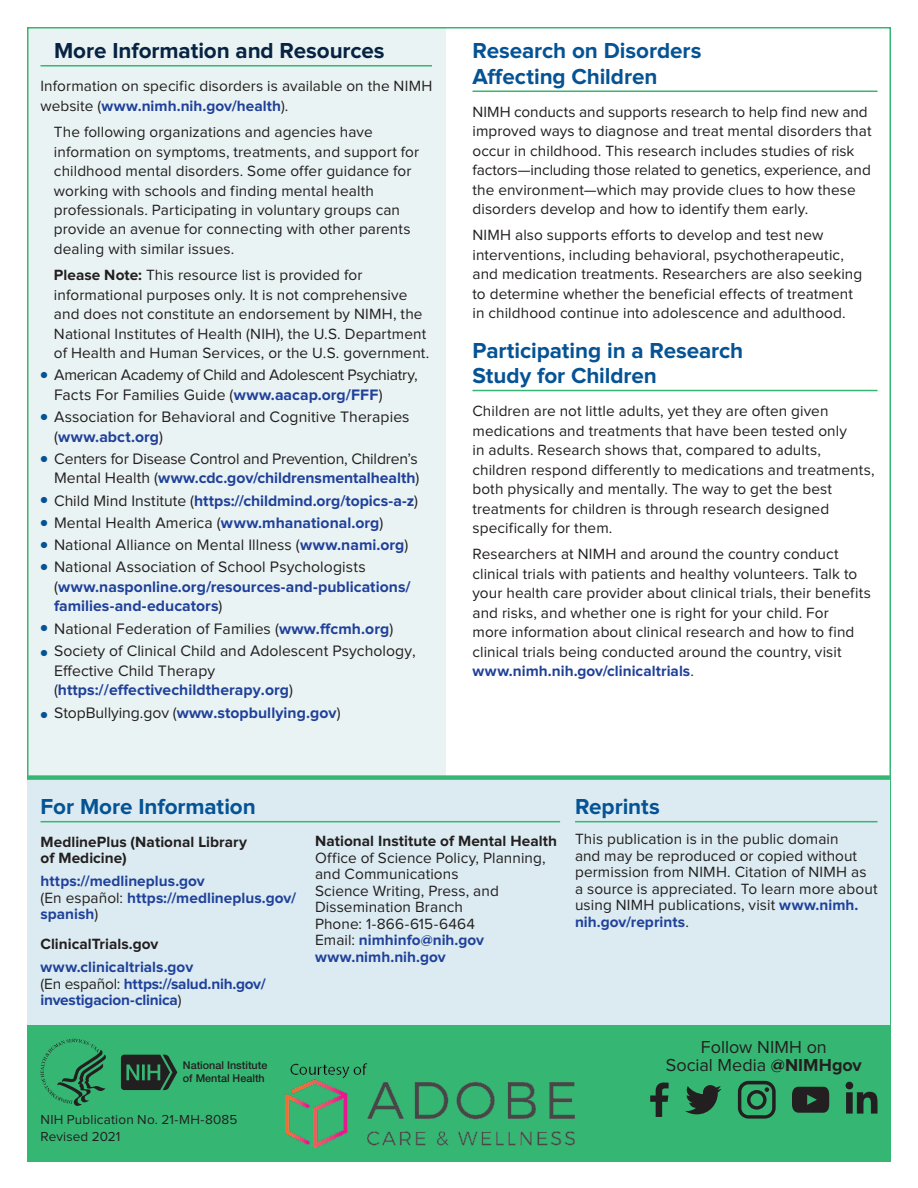
<style>
.page{position:relative;width:918px;height:1188px;background:#fff}
.page>*{position:absolute;margin:0;border:0;box-sizing:border-box;transform-origin:0 0}
.t1{font:700 22.5px/25.5px "Proxima Nova";letter-spacing:-.005em;color:#055394}
.t2{font:700 22.5px "Proxima Nova";letter-spacing:-.005em;color:#062341}
.t3{font:18px/18px "Proxima Nova";color:#231f20;text-align:center}
.t4{font:15.75px/19.5px "Proxima Nova";letter-spacing:.005em;color:#231f20}
.t5{font:700 15.75px/19.5px "Proxima Nova";letter-spacing:.005em;color:#20419a}
.t6{font:15.75px/19.5px "Proxima Nova";letter-spacing:-.015em;color:#231f20;text-align:right}
.t7{font:15.75px/19.5px "Proxima Nova";letter-spacing:-.02em;color:#231f20}
.t8{font:15.3px/19.5px "Proxima Nova";letter-spacing:.005em;color:#231f20}
.t9{font:700 15.3px/16.5px "Proxima Nova";color:#20419a}
.t10{font:700 15.3px/16.5px "Proxima Nova";letter-spacing:.005em;color:#231f20}
.t11{font:13.5px/16.5px "Proxima Nova";letter-spacing:.015em;color:#231f20}
.s1{font-weight:700;color:#20419a}
.s2{font-weight:700}
.s3{font-size:10.5px;color:#055394}
.s4{font-weight:400;font-size:10.5px;color:#055394}
.s5{font-weight:400;color:#231f20}
</style>
<div class="page">
<div style="left:28px;top:27px;width:418px;height:752px;background:#eaf3f3"></div>
<div style="left:27px;top:778px;width:863px;height:356px;background:#dcebf1"></div>
<div style="left:27px;top:1026px;width:864px;height:136px;background:#35b773"></div>
<hr style="left:40px;top:821px;width:520px;height:1px;background:#35b773">
<hr style="left:575px;top:821px;width:303px;height:1px;background:#35b773">
<svg style="left:41px;top:1039px;width:65px;height:67px"></svg>
<svg style="left:121px;top:1055px;width:56px;height:35px"></svg>
<svg style="left:685px;top:1085px;width:37px;height:30px"></svg>
<svg style="left:792px;top:1087px;width:37px;height:26px"></svg>
<svg style="left:738px;top:1081px;width:38px;height:38px"></svg>
<svg style="left:650px;top:1083px;width:19px;height:34px"></svg>
<svg style="left:846px;top:1082px;width:32px;height:32px"></svg>
<hr style="left:40px;top:65px;width:392px;height:2px;background:#35b773">
<hr style="left:472px;top:91px;width:406px;height:1px;background:#35b773">
<hr style="left:472px;top:390px;width:406px;height:1px;background:#35b773">
<div style="left:27px;top:775px;width:863px;height:5px;background:#35b773"></div>
<img style="left:285px;top:1063px;width:289px;height:84px">
<h1 class="t2" style="left:54px;top:40px;width:332px">More Information and Resources</h1>
<p class="t8" style="left:40px;top:77px;width:393px">Information on specific disorders is available on the NIMH website (<span class="s1">www.nimh.nih.gov/health</span>).</p>
<p class="t8" style="left:54px;top:123px;width:367px">The following organizations and agencies have information on symptoms, treatments, and support for childhood mental disorders. Some offer guidance for working with schools and finding mental health professionals. Participating in voluntary groups can provide an avenue for connecting with other parents dealing with similar issues.</p>
<p class="t8" style="left:54px;top:266px;width:377px"><span class="s2">Please Note:</span> This resource list is provided for informational purposes only. It is not comprehensive and does not constitute an endorsement by NIMH, the National Institutes of Health (NIH), the U.S. Department of Health and Human Services, or the U.S. government.</p>
<p class="t7" style="left:54px;top:366px;width:365px;text-indent:-14px"><span class="s3">●</span> American Academy of Child and Adolescent Psychiatry,<br>Facts For Families Guide (<span class="s1">www.aacap.org/FFF</span>)</p>
<p class="t4" style="left:54px;top:408px;width:357px;text-indent:-14px"><span class="s3">●</span> Association for Behavioral and Cognitive Therapies (<span class="s1">www.abct.org</span>)</p>
<p class="t6" style="left:40px;top:450px;width:380px"><span class="s3">●</span> Centers for Disease Control and Prevention, Children’s<br>Mental Health (<span class="s1">www.cdc.gov/childrensmentalhealth</span>)</p>
<p class="t5" style="left:40px;top:491px;width:379px"><span class="s4">●</span> <span class="s5">Child Mind Institute (</span>https://childmind.org/topics-a-z<span class="s5">)</span></p>
<p class="t4" style="left:40px;top:513px;width:344px"><span class="s3">●</span> Mental Health America (<span class="s1">www.mhanational.org</span>)</p>
<p class="t4" style="left:40px;top:536px;width:369px"><span class="s3">●</span> National Alliance on Mental Illness (<span class="s1">www.nami.org</span>)</p>
<p class="t5" style="left:54px;top:558px;width:358px;text-indent:-14px"><span class="s4">●</span> <span class="s5">National Association of School Psychologists (</span>www.nasponline.org/resources-and-publications/ families-and-educators<span class="s5">)</span></p>
<p class="t4" style="left:40px;top:620px;width:354px"><sup>●</sup> National Federation of Families (<span class="s1">www.ffcmh.org</span>)</p>
<p class="t4" style="left:54px;top:642px;width:363px;text-indent:-14px"><span class="s3">●</span> Society of Clinical Child and Adolescent Psychology,<br>Effective Child Therapy (<span class="s1">https://effectivechildtherapy.org</span>)</p>
<p class="t5" style="left:40px;top:703px;width:302px"><span class="s4">●</span> <span class="s5">StopBullying.gov (</span>www.stopbullying.gov<span class="s5">)</span></p>
<h1 class="t1" style="left:472px;top:39px;width:230px">Research on Disorders<br>Affecting Children</h1>
<p class="t8" style="left:472px;top:103px;width:401px">NIMH conducts and supports research to help find new and improved ways to diagnose and treat mental disorders that occur in childhood. This research includes studies of risk factors—including those related to genetics, experience, and the environment—which may provide clues to how these disorders develop and how to identify them early.</p>
<p class="t8" style="left:472px;top:226px;width:391px">NIMH also supports efforts to develop and test new interventions, including behavioral, psychotherapeutic, and medication treatments. Researchers are also seeking to determine whether the beneficial effects of treatment in childhood continue into adolescence and adulthood.</p>
<h1 class="t1" style="left:472px;top:338px;width:272px">Participating in a Research<br>Study for Children</h1>
<p class="t8" style="left:472px;top:402px;width:404px">Children are not little adults, yet they are often given medications and treatments that have been tested only<br>in adults. Research shows that, compared to adults, children respond differently to medications and treatments, both physically and mentally. The way to get the best treatments for children is through research designed specifically for them.</p>
<p class="t8" style="left:472px;top:545px;width:400px">Researchers at NIMH and around the country conduct clinical trials with patients and healthy volunteers. Talk to your health care provider about clinical trials, their benefits and risks, and whether one is right for your child. For<br>more information about clinical research and how to find clinical trials being conducted around the country, visit <span class="s1">www.nimh.nih.gov/clinicaltrials</span>.</p>
<h1 class="t1" style="left:40px;top:795px;width:217px">For More Information</h1>
<p class="t10" style="left:40px;top:834px;width:208px">MedlinePlus (National Library of Medicine)</p>
<p class="t9" style="left:40px;top:874px;width:257px">https://medlineplus.gov<br><span class="s5">(En español:</span> https://medlineplus.gov/ spanish<span class="s5">)</span></p>
<p class="t10" style="left:40px;top:937px;width:119px">ClinicalTrials.gov</p>
<p class="t9" style="left:40px;top:960px;width:227px">www.clinicaltrials.gov<br><span class="s5">(En español:</span> https://salud.nih.gov/ investigacion-clinica<span class="s5">)</span></p>
<p class="t10" style="left:315px;top:833px;width:244px">National Institute of Mental Health</p>
<p class="t8" style="left:315px;top:850px;width:232px;line-height:16.5px">Office of Science Policy, Planning, and Communications<br>Science Writing, Press, and<br>Dissemination Branch<br>Phone: 1-866-615-6464<br>Email: <span class="s1">nimhinfo@nih.gov www.nimh.nih.gov</span></p>
<p class="t11" style="left:40px;top:1112px;width:199px">NIH Publication No. 21-MH-8085<br>Revised 2021</p>
<h1 class="t1" style="left:575px;top:795px;width:86px">Reprints</h1>
<p class="t8" style="left:575px;top:832px;width:304px;line-height:16.5px">This publication is in the public domain<br>and may be reproduced or copied without permission from NIMH. Citation of NIMH as a source is appreciated. To learn more about using NIMH publications, visit <span class="s1">www.nimh. nih.gov/reprints</span>.</p>
<p class="t3" style="left:666px;top:1039px;width:198px">Follow NIMH on<br>Social Media <span class="s2">@NIMHgov</span></p>
</div>
